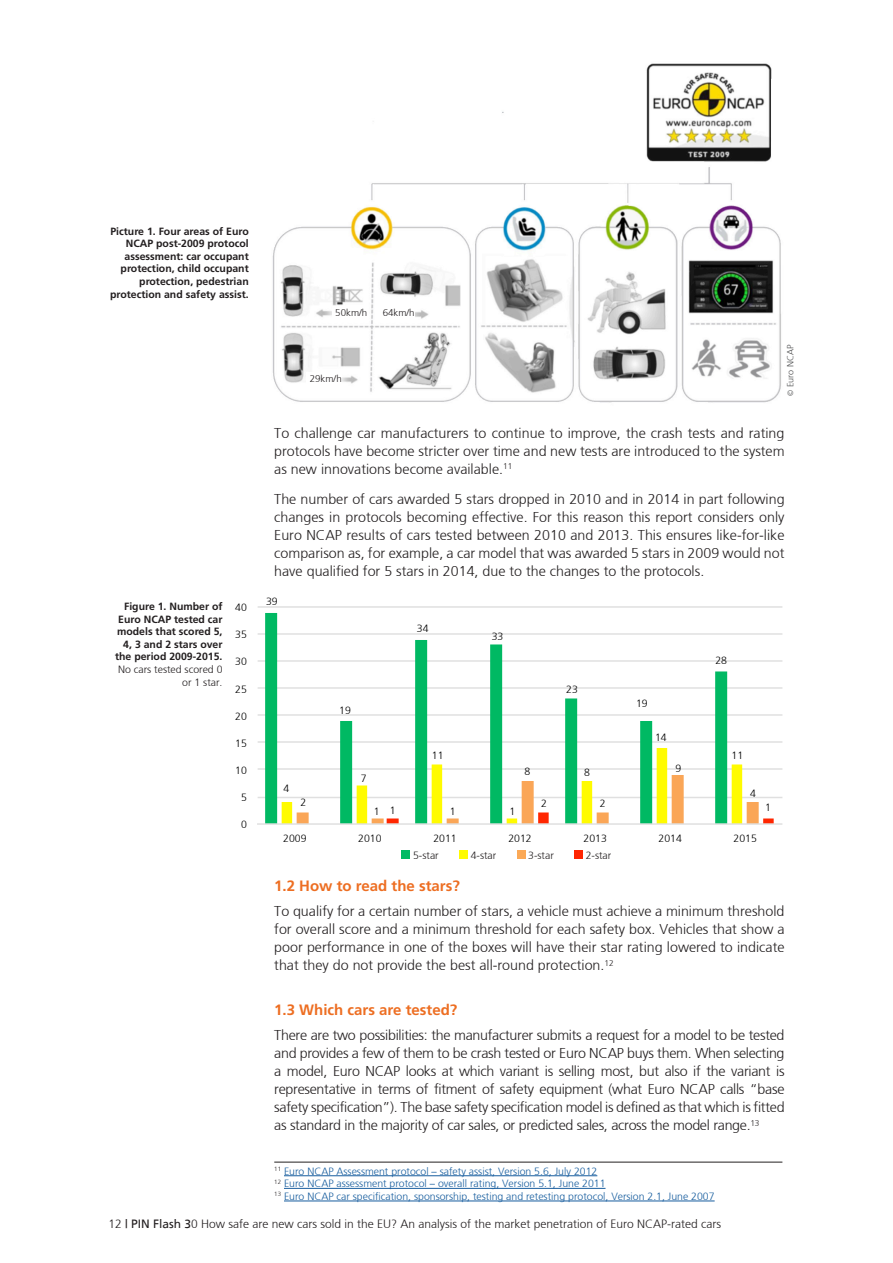
<style>
.page{position:relative;width:893px;height:1263px;background:#fff}
.page>*{position:absolute;margin:0;border:0;box-sizing:border-box;transform-origin:0 0}
.t1{font:700 15px "Frutiger";color:#ed6e22}
.t2{font:300 14.25px/18px "Frutiger";color:#231f20;text-align:justify}
.t3{font:300 12px "Frutiger";color:#231f20}
.t4{font:700 10.5px/12.6px "Frutiger";color:#231f20;text-align:right}
.Footnote{font:300 10.5px "Frutiger";color:#175d9e}
.t5{font:300 10.5px "Frutiger";color:#000}
.t6{font:300 10.5px/12.6px "Frutiger";color:#231f20;text-align:right}
.t7{font:300 9.75px "Frutiger";color:#231f20}
.t8{font:300 9px "Frutiger";color:#4b4c4d}
.s1{font-family:"Myriad Pro";font-weight:400}
.s2{font-weight:400}
</style>
<div class="page">
<hr style="left:258px;top:797px;width:524px;height:1px;background:#e0e0e0">
<hr style="left:258px;top:768px;width:524px;height:2px;background:#e0e0e0">
<hr style="left:258px;top:741px;width:524px;height:2px;background:#e0e0e0">
<hr style="left:258px;top:714px;width:524px;height:2px;background:#e0e0e0">
<hr style="left:258px;top:687px;width:524px;height:2px;background:#e0e0e0">
<hr style="left:258px;top:660px;width:524px;height:2px;background:#e0e0e0">
<hr style="left:258px;top:633px;width:524px;height:2px;background:#e0e0e0">
<hr style="left:258px;top:606px;width:524px;height:2px;background:#e0e0e0">
<svg style="left:265px;top:613px;width:462px;height:210px"></svg>
<svg style="left:282px;top:748px;width:492px;height:75px"></svg>
<hr style="left:257px;top:823px;width:525px;height:2px;background:#e0e0e0">
<img style="left:272px;top:63px;width:509px;height:340px">
<hr style="left:274px;top:1162px;width:508px;height:1px;background:#231f20">
<hr style="left:284px;top:1175px;width:313px;height:1px;background:#175d9e">
<hr style="left:284px;top:1188px;width:321px;height:1px;background:#175d9e">
<hr style="left:284px;top:1201px;width:431px;height:1px;background:#175d9e">
<div style="left:332px;top:307px;width:35px;height:14px;background:#fff"></div>
<div style="left:307px;top:372px;width:35px;height:14px;background:#fff"></div>
<div style="left:380px;top:307px;width:35px;height:14px;background:#fff"></div>
<div style="left:402px;top:850px;width:8px;height:9px;background:#00ba63"></div>
<div style="left:459px;top:850px;width:9px;height:9px;background:#fefb00"></div>
<div style="left:517px;top:850px;width:8px;height:9px;background:#fba957"></div>
<div style="left:574px;top:850px;width:9px;height:9px;background:#ff2502"></div>
<p class="t4" style="left:110px;top:225px;width:140px">Picture 1. Four areas of Euro<br>NCAP post-2009 protocol assessment: car occupant protection, child occupant protection, pedestrian protection and safety assist.</p>
<p class="t4" style="left:115px;top:600px;width:109px">Figure 1. Number of<br>Euro NCAP tested car models that scored 5,<br>4, 3 and 2 stars over the period 2009-2015.</p>
<p class="t6" style="left:118px;top:663px;width:106px">No cars tested scored 0 or 1 star.</p>
<p class="t5" style="left:235px;top:601px;width:13px">40</p>
<p class="t5" style="left:235px;top:629px;width:13px">35</p>
<p class="t5" style="left:235px;top:656px;width:13px">30</p>
<p class="t5" style="left:235px;top:683px;width:13px">25</p>
<p class="t5" style="left:235px;top:710px;width:13px">20</p>
<p class="t5" style="left:235px;top:737px;width:13px">15</p>
<p class="t5" style="left:235px;top:764px;width:13px">10</p>
<p class="t5" style="left:241px;top:791px;width:7px">5</p>
<p class="t5" style="left:241px;top:819px;width:7px">0</p>
<p class="t7" style="left:335px;top:308px;width:33px">50km/h</p>
<p class="t7" style="left:383px;top:308px;width:33px">64km/h</p>
<p class="t7" style="left:310px;top:373px;width:33px">29km/h</p>
<p class="t8" style="left:785px;top:396px;width:53px;rotate:-90deg"><span class="s1">©</span> Euro NCAP</p>
<p class="t2" style="left:274px;top:424px;width:512px">To challenge car manufacturers to continue to improve, the crash tests and rating protocols have become stricter over time and new tests are introduced to the system as new innovations become available.<sup>11</sup></p>
<p class="t2" style="left:274px;top:490px;width:512px">The number of cars awarded 5 stars dropped in 2010 and in 2014 in part following changes in protocols becoming effective. For this reason this report considers only Euro NCAP results of cars tested between 2010 and 2013. This ensures like-for-like comparison as, for example, a car model that was awarded 5 stars in 2009 would not have qualified for 5 stars in 2014, due to the changes to the protocols.</p>
<p class="t5" style="left:266px;top:595px;width:13px">39</p>
<p class="t5" style="left:283px;top:783px;width:7px">4</p>
<p class="t5" style="left:300px;top:796px;width:7px">2</p>
<p class="t5" style="left:417px;top:622px;width:13px">34</p>
<p class="t5" style="left:339px;top:704px;width:13px">19</p>
<p class="t5" style="left:361px;top:772px;width:7px">7</p>
<p class="t5" style="left:374px;top:805px;width:24px">1 1</p>
<p class="t5" style="left:432px;top:750px;width:13px">11</p>
<p class="t5" style="left:450px;top:805px;width:7px">1</p>
<p class="t5" style="left:492px;top:630px;width:13px">33</p>
<p class="t5" style="left:566px;top:683px;width:13px">23</p>
<p class="t5" style="left:509px;top:805px;width:7px">1</p>
<p class="t5" style="left:524px;top:766px;width:7px">8</p>
<p class="t5" style="left:541px;top:797px;width:7px">2</p>
<p class="t5" style="left:584px;top:766px;width:7px">8</p>
<p class="t5" style="left:600px;top:797px;width:7px">2</p>
<p class="t5" style="left:636px;top:698px;width:13px">19</p>
<p class="t5" style="left:655px;top:731px;width:13px">14</p>
<p class="t5" style="left:676px;top:762px;width:7px">9</p>
<p class="t5" style="left:715px;top:655px;width:13px">28</p>
<p class="t5" style="left:732px;top:749px;width:13px">11</p>
<p class="t5" style="left:750px;top:787px;width:7px">4</p>
<p class="t5" style="left:283px;top:832px;width:25px">2009</p>
<p class="t5" style="left:358px;top:832px;width:25px">2010</p>
<p class="t5" style="left:433px;top:832px;width:25px">2011</p>
<p class="t5" style="left:508px;top:832px;width:25px">2012</p>
<p class="t5" style="left:583px;top:832px;width:25px">2013</p>
<p class="t5" style="left:658px;top:832px;width:25px">2014</p>
<p class="t5" style="left:734px;top:832px;width:25px">2015</p>
<p class="t6" style="left:413px;top:849px;width:27px">5-star</p>
<p class="t6" style="left:471px;top:849px;width:27px">4-star</p>
<p class="t6" style="left:528px;top:849px;width:27px">3-star</p>
<p class="t6" style="left:586px;top:849px;width:27px">2-star</p>
<p class="t5" style="left:765px;top:802px;width:7px">1</p>
<p class="t1" style="left:274px;top:877px;width:187px">1.2 How to read the stars?</p>
<p class="t2" style="left:274px;top:902px;width:512px">To qualify for a certain number of stars, a vehicle must achieve a minimum threshold for overall score and a minimum threshold for each safety box. Vehicles that show a poor performance in one of the boxes will have their star rating lowered to indicate that they do not provide the best all-round protection.<sup>12</sup></p>
<p class="t1" style="left:274px;top:1001px;width:185px">1.3 Which cars are tested?</p>
<p class="t2" style="left:274px;top:1026px;width:512px">There are two possibilities: the manufacturer submits a request for a model to be tested and provides a few of them to be crash tested or Euro NCAP buys them. When selecting a model, Euro NCAP looks at which variant is selling most, but also if the variant is representative in terms of fitment of safety equipment (what Euro NCAP calls “base safety specification”). The base safety specification model is defined as that which is fitted as standard in the majority of car sales, or predicted sales, across the model range.<sup>13</sup></p>
<p class="Footnote" style="left:274px;top:1165px;width:325px"><sup>11</sup> Euro NCAP Assessment protocol – safety assist, Version 5.6, July 2012</p>
<p class="Footnote" style="left:274px;top:1178px;width:333px"><sup>12</sup> Euro NCAP assessment protocol – overall rating, Version 5.1, June 2011</p>
<p class="Footnote" style="left:274px;top:1190px;width:442px"><sup>13</sup> Euro NCAP car specification, sponsorship, testing and retesting protocol, Version 2.1, June 2007</p>
<p class="t3" style="left:108px;top:1217px;width:614px">12 <span class="s2">| PIN Flash 3</span>0 How safe are new cars sold in the EU? An analysis of the market penetration of Euro NCAP-rated cars</p>
</div>
